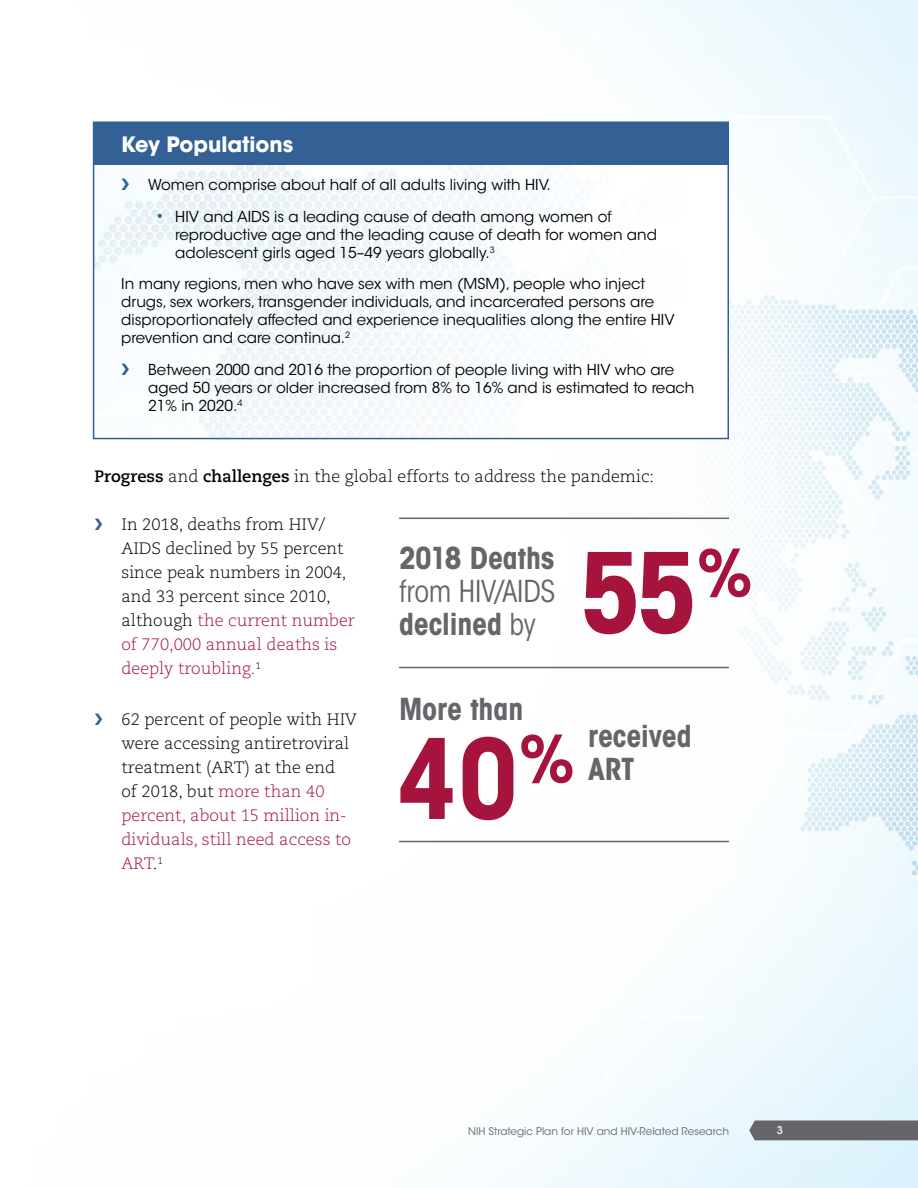
<style>
.page{position:relative;width:918px;height:1188px;background:#fff}
.page>*{position:absolute;margin:0;border:0;box-sizing:border-box;transform-origin:0 0}
.t1{font:700 condensed 109.5px "ITC Avant Garde Std";color:#a6143e}
.t2{font:700 condensed 30px/33px "ITC Avant Garde Std";color:#65656a}
.t3{font:condensed 30px/33px "ITC Avant Garde Std";letter-spacing:-.005em;color:#65656a}
.t4{font:700 21px "ITC Avant Garde Std";color:#fff}
.t5{font:300 16.5px/24px "Caecilia LT Std";color:#000}
.t6{font:15px/18px "ITC Avant Garde Std";color:#000}
.t7{font:10.5px "ITC Avant Garde Std";color:#65656a}
.t8{font:500 10.5px "ITC Avant Garde Std";color:#fff}
.s1{color:#336195}
.s2{font-weight:500;font-size:16.5px;color:#336195}
.s3{font-weight:700}
.s4{color:#a6143e}
</style>
<div class="page">
<img style="left:92px;top:0;width:826px;height:1188px">
<div style="left:749px;top:1121px;width:169px;height:19px;background:#65656a"></div>
<hr style="left:399px;top:667px;width:330px;height:1px;background:#65656a">
<hr style="left:399px;top:518px;width:330px;height:1px;background:#65656a">
<img style="left:93px;top:164px;width:635px;height:276px">
<div style="left:94px;top:123px;width:635px;height:41px;background:#336195"></div>
<div style="left:93px;top:122px;width:636px;height:317px;border:2px solid #336195"></div>
<hr style="left:399px;top:841px;width:330px;height:1px;background:#65656a">
<h3 class="t4" style="left:121px;top:131px;width:174px">Key Populations</h3>
<p class="t6" style="left:121px;top:176px;width:431px"><span class="s1">❯</span> Women comprise about half of all adults living with HIV.</p>
<p class="t6" style="left:175px;top:208px;width:483px;text-indent:-20px"><span class="s2">•</span> HIV and AIDS is a leading cause of death among women of reproductive age and the leading cause of death for women and adolescent girls aged 15–49 years globally.<sup>3</sup></p>
<p class="t6" style="left:121px;top:275px;width:555px">In many regions, men who have sex with men (MSM), people who inject drugs, sex workers, transgender individuals, and incarcerated persons are disproportionately affected and experience inequalities along the entire HIV prevention and care continua.<sup>2</sup></p>
<p class="t6" style="left:148px;top:361px;width:548px;text-indent:-27px"><span class="s1">❯</span> Between 2000 and 2016 the proportion of people living with HIV who are aged 50 years or older increased from 8% to 16% and is estimated to reach<br>21% in 2020.<sup>4</sup></p>
<p class="t5" style="left:94px;top:465px;width:561px"><span class="s3">Progress</span> and <span class="s3">challenges</span> in the global efforts to address the pandemic:</p>
<p class="t5" style="left:121px;top:513px;width:235px;text-indent:-27px"><span class="s1">❯</span> In 2018, deaths from HIV/<br>AIDS declined by 55 percent since peak numbers in 2004, and 33 percent since 2010, although <span class="s4">the current number of 770,000 annual deaths is deeply troubling.</span><sup>1</sup></p>
<p class="t5" style="left:122px;top:708px;width:237px;text-indent:-27px"><span class="s1">❯</span> 62 percent of people with HIV were accessing antiretroviral treatment (ART) at the end<br>of 2018, but <span class="s4">more than 40 percent, about 15 million in&shy;dividuals, still need access to<br>ART</span>.<sup>1</sup></p>
<h2 class="t2" style="left:399px;top:541px;width:157px">2018 Deaths</h2>
<h2 class="t3" style="left:399px;top:574px;width:158px">from HIV/AIDS <span class="s3">declined</span> by</h2>
<h1 class="t1" style="left:579px;top:523px;width:176px">55<sup>%</sup></h1>
<h2 class="t2" style="left:399px;top:692px;width:126px">More than</h2>
<h1 class="t1" style="left:397px;top:709px;width:180px">40<sup>%</sup></h1>
<h2 class="t2" style="left:588px;top:719px;width:105px">received<br>ART</h2>
<p class="t7" style="left:468px;top:1124px;width:262px">NIH Strategic Plan for HIV and HIV-Related Research</p>
<p class="t8" style="left:777px;top:1124px;width:8px">3</p>
</div>
